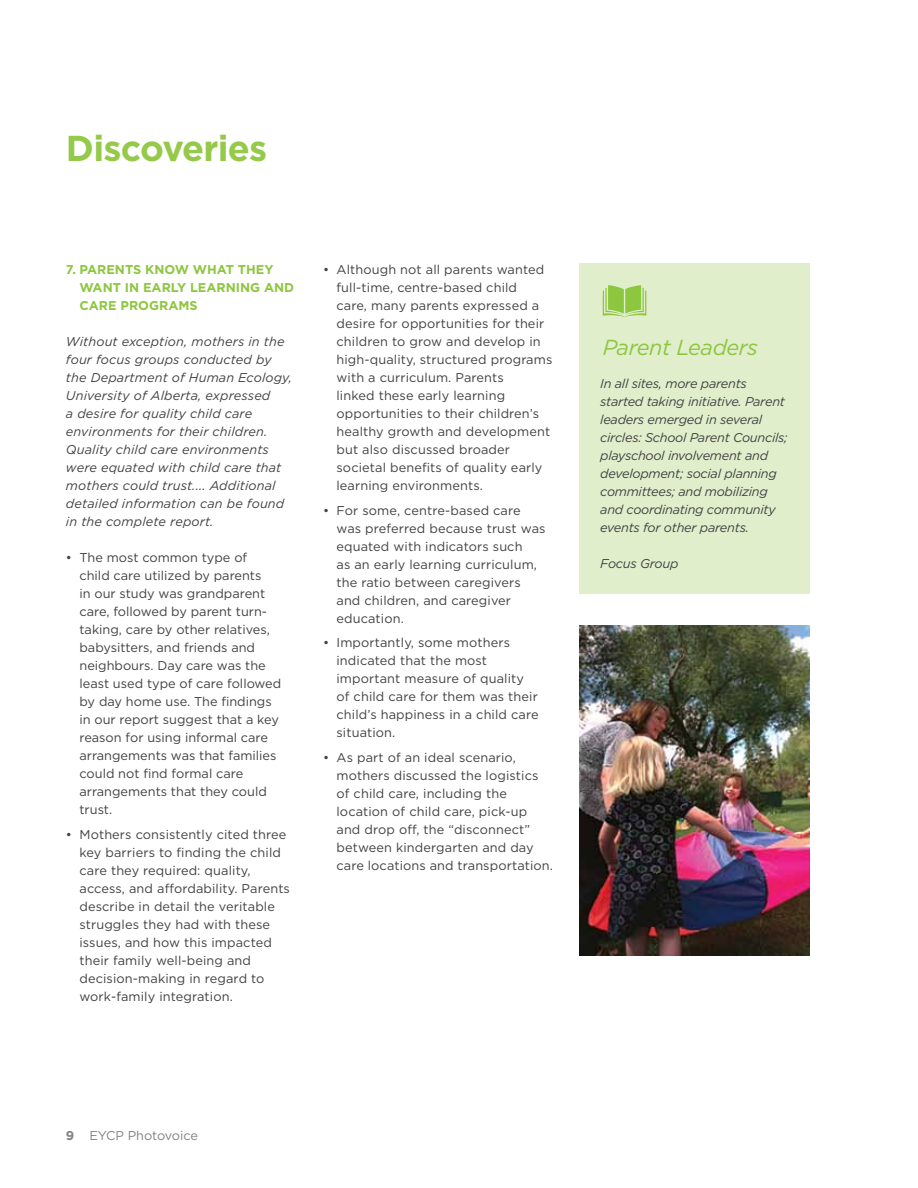
<style>
.page{position:relative;width:918px;height:1188px;background:#fff}
.page>*{position:absolute;margin:0;border:0;box-sizing:border-box;transform-origin:0 0}
.t1{font:700 36px "Gotham";color:#95c949}
.t2{font:italic 21.75px "Gotham";letter-spacing:-.02em;color:#8dc63f}
.t3{font:12.75px/18px "Gotham";letter-spacing:.01em;color:#414042}
.t4{font:italic 12.75px/18px "Gotham";color:#414042}
.t5{font:italic 12.75px/18px "Gotham";letter-spacing:-.02em;color:#414042}
.t6{font:700 12.75px/18px "Gotham";color:#8dc63f}
.t7{font:12.75px "Gotham";letter-spacing:-.005em;color:#808285}
.s1{font-weight:700}
</style>
<div class="page">
<div style="left:580px;top:264px;width:230px;height:330px;background:#e0eecb"></div>
<svg style="left:603px;top:285px;width:43px;height:32px"></svg>
<img style="left:580px;top:625px;width:230px;height:331px">
<h1 class="t1" style="left:66px;top:124px;width:203px">DISCOVERIES</h1>
<p class="t6" style="left:80px;top:260px;width:216px;text-indent:-14px">7. PARENTS KNOW WHAT THEY<br>WANT IN EARLY LEARNING AND<br>CARE PROGRAMS</p>
<p class="t4" style="left:66px;top:332px;width:227px">Without exception, mothers in the four focus groups conducted by the Department of Human Ecology,<br>University of Alberta, expressed<br>a desire for quality child care environments for their children.<br>Quality child care environments were equated with child care that mothers could trust.... Additional detailed information can be found in the complete report.</p>
<p class="t3" style="left:80px;top:548px;width:203px;text-indent:-14px">• The most common type of<br>child care utilized by parents<br>in our study was grandparent care, followed by parent turn&shy;taking, care by other relatives, babysitters, and friends and neighbours. Day care was the least used type of care followed by day home use. The findings in our report suggest that a key reason for using informal care arrangements was that families could not find formal care arrangements that they could trust.</p>
<p class="t3" style="left:80px;top:825px;width:212px;text-indent:-14px">• Mothers consistently cited three key barriers to finding the child care they required: quality, access, and affordability. Parents describe in detail the veritable struggles they had with these issues, and how this impacted their family well-being and decision-making in regard to work-family integration.</p>
<p class="t3" style="left:337px;top:260px;width:217px;text-indent:-14px">• Although not all parents wanted full-time, centre-based child<br>care, many parents expressed a desire for opportunities for their children to grow and develop in high-quality, structured programs with a curriculum. Parents<br>linked these early learning opportunities to their children’s healthy growth and development but also discussed broader societal benefits of quality early learning environments.</p>
<p class="t3" style="left:337px;top:501px;width:211px;text-indent:-14px">• For some, centre-based care was preferred because trust was equated with indicators such<br>as an early learning curriculum, the ratio between caregivers and children, and caregiver education.</p>
<p class="t3" style="left:337px;top:634px;width:204px;text-indent:-14px">• Importantly, some mothers indicated that the most important measure of quality of child care for them was their child’s happiness in a child care situation.</p>
<p class="t3" style="left:337px;top:748px;width:218px;text-indent:-14px">• As part of an ideal scenario, mothers discussed the logistics of child care, including the location of child care, pick-up and drop off, the “disconnect” between kindergarten and day care locations and transportation.</p>
<h2 class="t2" style="left:603px;top:334px;width:157px">Parent Leaders</h2>
<p class="t5" style="left:600px;top:374px;width:189px">In all sites, more parents started taking initiative. Parent leaders emerged in several circles: School Parent Councils; playschool involvement and development; social planning committees; and mobilizing and coordinating community events for other parents.</p>
<p class="t5" style="left:600px;top:554px;width:80px">Focus Group</p>
<p class="t7" style="left:66px;top:1127px;width:133px"><span class="s1">9</span> EYCP Photovoice</p>
</div>
